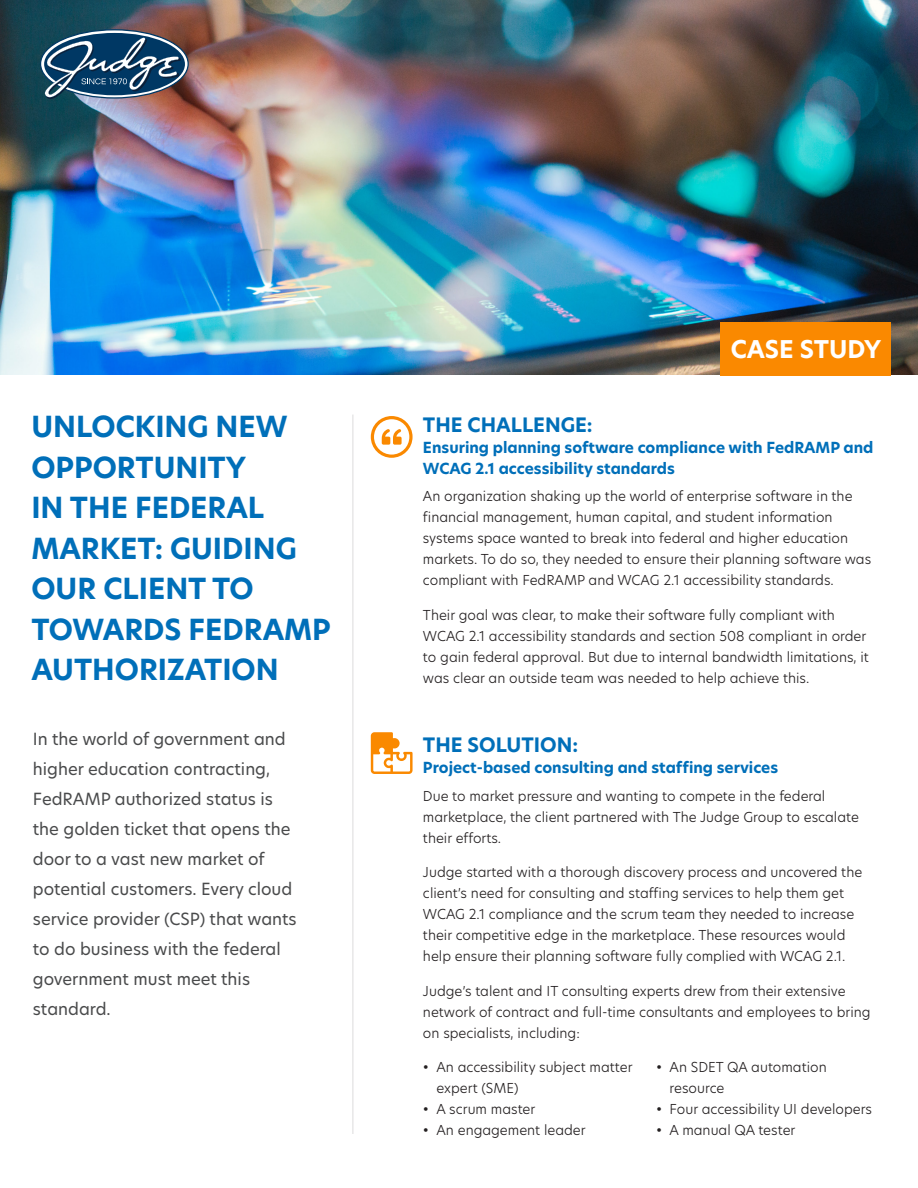
<style>
.page{position:relative;width:918px;height:1188px;background:#fff}
.page>*{position:absolute;margin:0;border:0;box-sizing:border-box;transform-origin:0 0}
.t1{font:700 28.5px/40.5px "New Hero";color:#006fb9}
.Challenge__Solution__Result{font:700 24px "New Hero";letter-spacing:-.005em;color:#fff}
.Challenge__Solution__Result-2{font:700 19.5px "New Hero";color:#006fb9}
.intro_body{font:16.5px/30px "New Hero";color:#494a4b}
.subheader{font:700 15px/21px "New Hero";color:#006fb9}
.body{font:300 13.5px/21px "New Hero";color:#231f20}
</style>
<div class="page">
<img style="left:0;top:0;width:918px;height:375px">
<hr style="left:352px;top:415px;width:2px;height:719px;background:#231f20">
<svg style="left:371px;top:732px;width:42px;height:42px"></svg>
<svg style="left:371px;top:416px;width:42px;height:42px"></svg>
<div style="left:720px;top:322px;width:171px;height:54px;background:#fa8900"></div>
<svg style="left:40px;top:29px;width:149px;height:70px;background:#46637b"></svg>
<p class="t1" style="left:31px;top:407px;width:301px">UNLOCKING NEW<br>OPPORTUNITY<br>IN THE FEDERAL<br>MARKET: GUIDING<br>OUR CLIENT TO<br>TOWARDS FEDRAMP<br>AUTHORIZATION</p>
<p class="intro_body" style="left:33px;top:724px;width:265px">In the world of government and higher education contracting,<br>FedRAMP authorized status is the golden ticket that opens the door to a vast new market of potential customers. Every cloud service provider (CSP) that wants to do business with the federal government must meet this standard.</p>
<p class="Challenge__Solution__Result" style="left:731px;top:333px;width:152px">CASE STUDY</p>
<p class="Challenge__Solution__Result-2" style="left:423px;top:411px;width:171px">THE CHALLENGE:</p>
<p class="subheader" style="left:423px;top:437px;width:452px">Ensuring planning software compliance with FedRAMP and<br>WCAG 2.1 accessibility standards</p>
<p class="body" style="left:423px;top:486px;width:450px">An organization shaking up the world of enterprise software in the financial management, human capital, and student information systems space wanted to break into federal and higher education markets. To do so, they needed to ensure their planning software was compliant with FedRAMP and WCAG 2.1 accessibility standards.</p>
<p class="body" style="left:423px;top:604px;width:448px">Their goal was clear, to make their software fully compliant with WCAG 2.1 accessibility standards and section 508 compliant in order to gain federal approval. But due to internal bandwidth limitations, it was clear an outside team was needed to help achieve this.</p>
<p class="Challenge__Solution__Result-2" style="left:423px;top:731px;width:157px">THE SOLUTION:</p>
<p class="subheader" style="left:423px;top:757px;width:357px">Project-based consulting and staffing services</p>
<p class="body" style="left:423px;top:785px;width:437px">Due to market pressure and wanting to compete in the federal marketplace, the client partnered with The Judge Group to escalate their efforts.</p>
<p class="body" style="left:423px;top:861px;width:441px">Judge started with a thorough discovery process and uncovered the client’s need for consulting and staffing services to help them get WCAG 2.1 compliance and the scrum team they needed to increase their competitive edge in the marketplace. These resources would help ensure their planning software fully complied with WCAG 2.1.</p>
<p class="body" style="left:423px;top:980px;width:449px">Judge’s talent and IT consulting experts drew from their extensive network of contract and full-time consultants and employees to bring on specialists, including:</p>
<p class="body" style="left:436px;top:1056px;width:198px;text-indent:-14px">• An accessibility subject matter expert (SME)</p>
<p class="body" style="left:423px;top:1098px;width:114px">• A scrum master</p>
<p class="body" style="left:423px;top:1119px;width:164px">• An engagement leader</p>
<p class="body" style="left:670px;top:1056px;width:159px;text-indent:-14px">• An SDET QA automation resource</p>
<p class="body" style="left:656px;top:1098px;width:217px">• Four accessibility UI developers</p>
<p class="body" style="left:656px;top:1119px;width:141px">• A manual QA tester</p>
</div>
